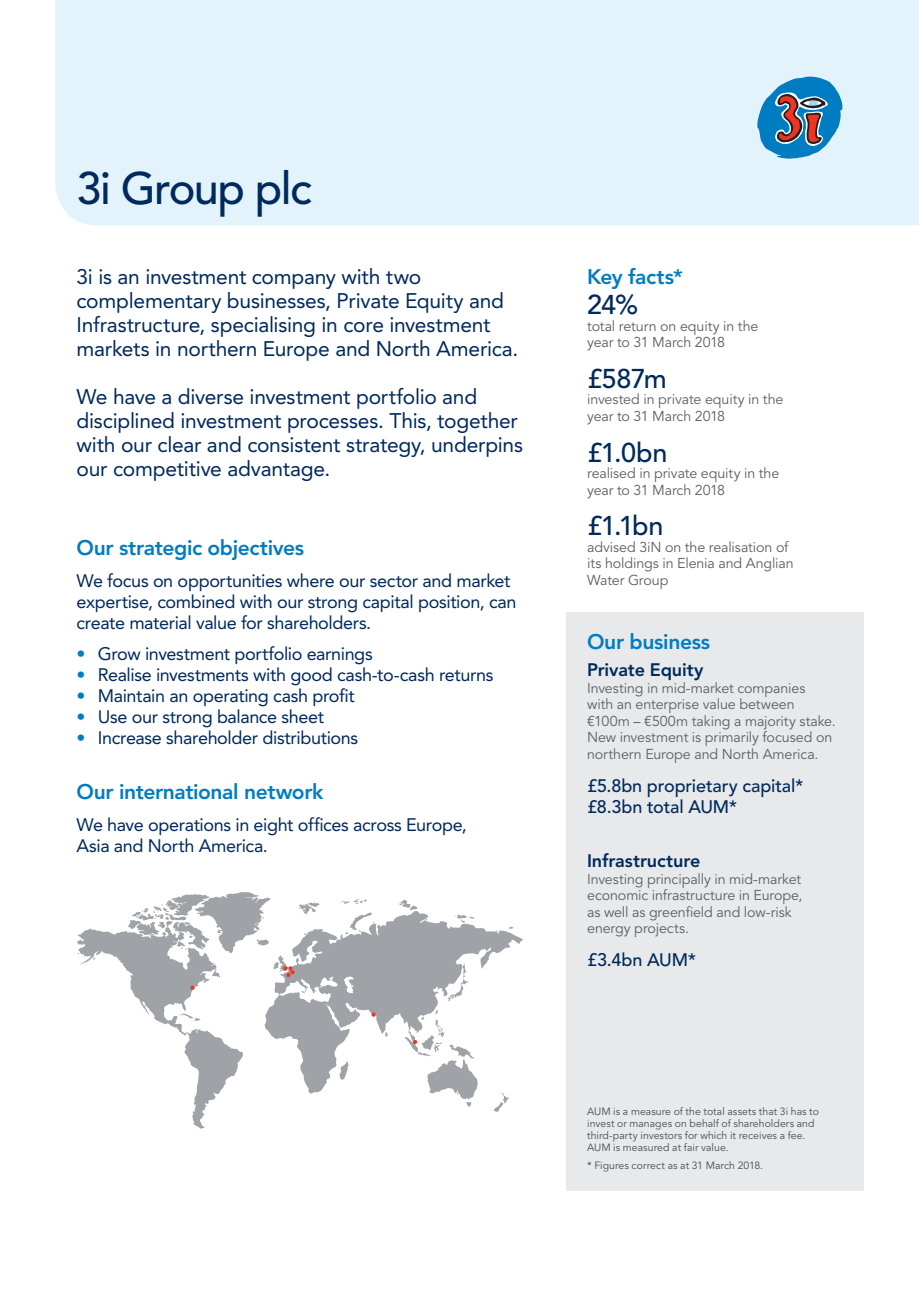
<style>
.page{position:relative;width:919px;height:1289px;background:#fff}
.page>*{position:absolute;margin:0;border:0;box-sizing:border-box;transform-origin:0 0}
.t1{font:500 45px "Avenir LT Std";letter-spacing:-.035em;color:#00295c}
.t2{font:500 27px "Avenir LT Std";letter-spacing:-.025em;color:#00295c}
.t3{font:21px/24px "Avenir LT Std";letter-spacing:-.01em;color:#00295c}
.t4{font:800 21px "Avenir LT Std";letter-spacing:-.02em;color:#007cc2}
.t5{font:18px/21px "Avenir LT Std";letter-spacing:-.02em;color:#00295c}
.t6{font:500 18px/20.7px "Avenir LT Std";letter-spacing:-.005em;color:#00295c}
.t7{font:800 18px "Avenir LT Std";letter-spacing:-.005em;color:#00295c}
.t8{font:14.25px/16.5px "Avenir LT Std";letter-spacing:-.01em;color:#5b6064}
.t9{font:10.5px/12px "Avenir LT Std";letter-spacing:.005em;color:#4b4c4d}
.s1{font-weight:800;color:#007cc2}
</style>
<div class="page">
<div style="left:55px;top:0;width:863px;height:225px;background:#e2f3fb"></div>
<svg style="left:757px;top:76px;width:85px;height:83px;background:#6196ba"></svg>
<svg style="left:77px;top:892px;width:446px;height:236px"></svg>
<div style="left:566px;top:612px;width:297px;height:577px;background:#e7e9ea"></div>
<h1 class="t1" style="left:77px;top:163px;width:237px">3i Group plc</h1>
<h3 class="t3" style="left:77px;top:265px;width:443px">3i is an investment company with two complementary businesses, Private Equity and Infrastructure, specialising in core investment markets in northern Europe and North America.</h3>
<h3 class="t3" style="left:77px;top:385px;width:448px">We have a diverse investment portfolio and disciplined investment processes. This, together with our clear and consistent strategy, underpins our competitive advantage.</h3>
<h3 class="t4" style="left:77px;top:535px;width:229px">Our strategic objectives</h3>
<p class="t5" style="left:77px;top:570px;width:441px">We focus on opportunities where our sector and market expertise, combined with our strong capital position, can create material value for shareholders.</p>
<p class="t5" style="left:77px;top:643px;width:297px"><span class="s1">•</span> Grow investment portfolio earnings</p>
<p class="t5" style="left:77px;top:664px;width:418px"><span class="s1">•</span> Realise investments with good cash-to-cash returns</p>
<p class="t5" style="left:77px;top:685px;width:280px"><span class="s1">•</span> Maintain an operating cash profit</p>
<p class="t5" style="left:77px;top:706px;width:249px"><span class="s1">•</span> Use our strong balance sheet</p>
<p class="t5" style="left:77px;top:727px;width:283px"><span class="s1">•</span> Increase shareholder distributions</p>
<h3 class="t4" style="left:77px;top:779px;width:248px">Our international network</h3>
<p class="t5" style="left:77px;top:814px;width:392px">We have operations in eight offices across Europe,<br>Asia and North America.</p>
<h3 class="t4" style="left:587px;top:264px;width:97px">Key facts*</h3>
<h2 class="t2" style="left:587px;top:289px;width:52px">24%</h2>
<p class="t8" style="left:587px;top:318px;width:173px">total return on equity in the year to 31 March 2018</p>
<h2 class="t2" style="left:587px;top:363px;width:81px">£587m</h2>
<p class="t8" style="left:587px;top:391px;width:198px">invested in private equity in the year to 31 March 2018</p>
<h2 class="t2" style="left:587px;top:436px;width:82px">£1.0bn</h2>
<p class="t8" style="left:587px;top:465px;width:194px">realised in private equity in the year to 31 March 2018</p>
<h2 class="t2" style="left:587px;top:510px;width:78px">£1.1bn</h2>
<p class="t8" style="left:587px;top:539px;width:208px">advised 3iN on the realisation of its holdings in Elenia and Anglian<br>Water Group</p>
<h3 class="t4" style="left:587px;top:629px;width:124px">Our business</h3>
<p class="t7" style="left:587px;top:659px;width:118px">Private Equity</p>
<p class="t8" style="left:587px;top:680px;width:250px">Investing in mid-market companies<br>with an enterprise value between €100m – €500m taking a majority stake.<br>New investment is primarily focused on northern Europe and North America.</p>
<p class="t6" style="left:587px;top:775px;width:218px">£5.8bn proprietary capital* £8.3bn total AUM*</p>
<p class="t7" style="left:587px;top:850px;width:115px">Infrastructure</p>
<p class="t8" style="left:587px;top:870px;width:217px">Investing principally in mid-market economic infrastructure in Europe, as well as greenfield and low-risk energy projects.</p>
<p class="t6" style="left:587px;top:949px;width:110px">£3.4bn AUM*</p>
<p class="t9" style="left:587px;top:1105px;width:233px">AUM is a measure of the total assets that 3i has to invest or manages on behalf of shareholders and third-party investors for which it receives a fee.<br>AUM is measured at fair value.</p>
<p class="t9" style="left:587px;top:1159px;width:177px">* Figures correct as at 31 March 2018.</p>
</div>
